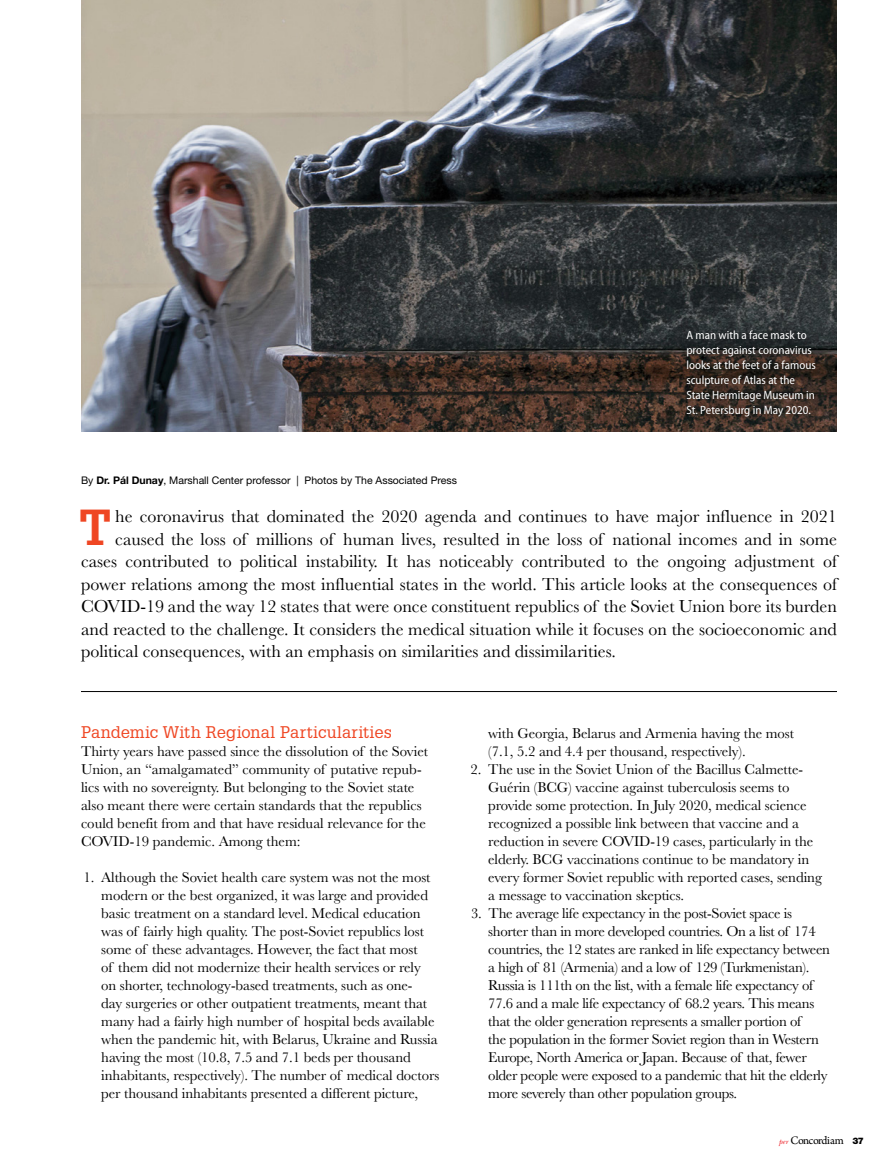
<style>
.page{position:relative;width:891px;height:1161px;background:#fff}
.page>*{position:absolute;margin:0;border:0;box-sizing:border-box;transform-origin:0 0}
.t1{font:700 49.35px "Glypha LT Std";color:#ef4623}
.t2{font:18px "Baskerville";color:#000}
.t3{font:16.5px "Glypha LT Std";letter-spacing:.015em;color:#ef4623}
.t4{font:14.85px/18px "Baskerville";letter-spacing:-.005em;color:#000}
.t5{font:semi-condensed 12px/15px "Myriad Pro";color:#fff}
.t6{font:12px "Arno Pro";letter-spacing:-.05em;color:#000}
.t7{font:10.5px "Helvetica Neue LT Std";color:#000}
.s1{font-weight:700}
.s2{font-family:"New Baskerville Std";font-style:italic;font-size:7.5px;color:#ed1d24}
.s3{font-family:"Helvetica Neue LT Std";font-weight:900;font-size:9px}
</style>
<div class="page">
<hr style="left:81px;top:691px;width:756px;height:1px;background:#000">
<img style="left:81px;top:0;width:756px;height:432px">
<div style="left:679px;top:323px;width:144px;height:101px;background:#000;opacity:.75"></div>
<p class="t5" style="left:686px;top:328px;width:131px">A man with a face mask to protect against coronavirus looks at the feet of a famous sculpture of Atlas at the<br>State Hermitage Museum in<br>St. Petersburg in May 2020.</p>
<p class="t7" style="left:81px;top:474px;width:377px">By <span class="s1">Dr. Pál Dunay</span>, Marshall Center professor | Photos by The Associated Press</p>
<p class="t2" style="left:115px;top:505px;width:723px">he coronavirus that dominated the 2020 agenda and continues to have major influence in 2021</p>
<p class="t2" style="left:115px;top:527px;width:723px">caused the loss of millions of human lives, resulted in the loss of national incomes and in some</p>
<p class="t2" style="left:81px;top:550px;width:757px">cases contributed to political instability. It has noticeably contributed to the ongoing adjustment of</p>
<p class="t2" style="left:81px;top:572px;width:757px">power relations among the most influential states in the world. This article looks at the consequences of</p>
<p class="t2" style="left:81px;top:595px;width:758px">COVID-19 and the way 12 states that were once constituent republics of the Soviet Union bore its burden</p>
<p class="t2" style="left:81px;top:617px;width:758px">and reacted to the challenge. It considers the medical situation while it focuses on the socioeconomic and</p>
<p class="t2" style="left:81px;top:640px;width:536px">political consequences, with an emphasis on similarities and dissimilarities.</p>
<h1 class="t1" style="left:79px;top:497px;width:34px">T</h1>
<p class="t3" style="left:81px;top:722px;width:312px">Pandemic With Regional Particularities</p>
<p class="t4" style="left:81px;top:742px;width:349px">Thirty years have passed since the dissolution of the Soviet Union, an “amalgamated” community of putative repub&shy;lics with no sovereignty. But belonging to the Soviet state also meant there were certain standards that the republics could benefit from and that have residual relevance for the COVID-19 pandemic. Among them:</p>
<p class="t4" style="left:101px;top:868px;width:340px;text-indent:-18px">1. Although the Soviet health care system was not the most modern or the best organized, it was large and provided basic treatment on a standard level. Medical education was of fairly high quality. The post-Soviet republics lost some of these advantages. However, the fact that most<br>of them did not modernize their health services or rely on shorter, technology-based treatments, such as one-<br>day surgeries or other outpatient treatments, meant that many had a fairly high number of hospital beds available when the pandemic hit, with Belarus, Ukraine and Russia having the most (10.8, 7.5 and 7.1 beds per thousand inhabitants, respectively). The number of medical doctors per thousand inhabitants presented a different picture,</p>
<p class="t4" style="left:488px;top:724px;width:307px">with Georgia, Belarus and Armenia having the most (7.1, 5.2 and 4.4 per thousand, respectively).</p>
<p class="t4" style="left:488px;top:760px;width:335px;text-indent:-18px">2. The use in the Soviet Union of the Bacillus Calmette-Guérin (BCG) vaccine against tuberculosis seems to provide some protection. In July 2020, medical science recognized a possible link between that vaccine and a reduction in severe COVID-19 cases, particularly in the elderly. BCG vaccinations continue to be mandatory in every former Soviet republic with reported cases, sending a message to vaccination skeptics.</p>
<p class="t4" style="left:488px;top:904px;width:343px;text-indent:-17px">3. The average life expectancy in the post-Soviet space is shorter than in more developed countries. On a list of 174 countries, the 12 states are ranked in life expectancy between a high of 81 (Armenia) and a low of 129 (Turkmenistan).<br>Russia is 111th on the list, with a female life expectancy of 77.6 and a male life expectancy of 68.2 years. This means that the older generation represents a smaller portion of<br>the population in the former Soviet region than in Western Europe, North America or Japan. Because of that, fewer older people were exposed to a pandemic that hit the elderly more severely than other population groups.</p>
<p class="t6" style="left:779px;top:1134px;width:87px"><span class="s2">per</span> Concordiam <span class="s3">37</span></p>
</div>
